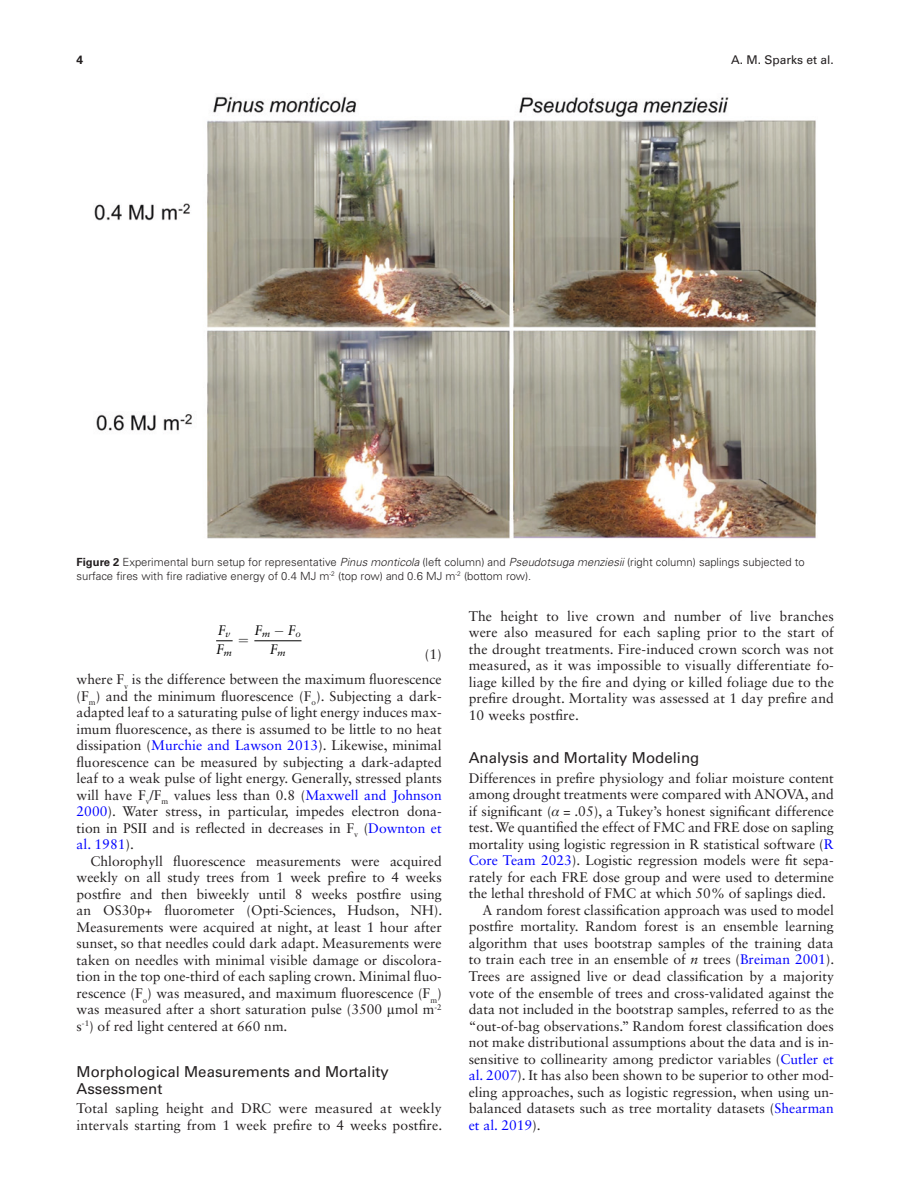
<style>
.page{position:relative;width:919px;height:1200px;background:#fff}
.page>*{position:absolute;margin:0;border:0;box-sizing:border-box;transform-origin:0 0}
.HeadB{font:15px/16.5px "Univers LT Std 2";color:#231f20}
.Text{font:13.8px/16.5px "Sabon LT Std";letter-spacing:.01em;color:#231f20;text-align:justify}
.TextInd{font:13.8px/16.5px "Sabon LT Std";color:#231f20;text-align:justify}
.graphic{font:13.8px/18.9px "Sabon LT Std Italic 2";color:#000}
.Equation{font:13.8px "Sabon LT Std";color:#231f20}
.graphic-2{font:13.8px "CMR10";color:#000}
.t1{font:12px "Univers LT Std";color:#231f20}
.t2{font:700 12px "Univers LT Std";color:#231f20}
.FigCapt{font:300 11.25px/14.2px "Univers LT Std";color:#231f20}
.s1{font-weight:700}
.s2{font-style:italic}
.s3{font-family:"CMSY10"}
.s4{color:#00f}
.s5{font-family:"Gandhari Unicode"}
.s6{font-family:"Gandhari Unicode";font-style:italic}
</style>
<div class="page">
<svg style="left:216px;top:640px;width:16px;height:1px"></svg>
<hr style="left:254px;top:640px;width:47px;height:1px;background:#000">
<img style="left:94px;top:96px;width:723px;height:443px">
<p class="t2" style="left:77px;top:53px;width:8px">4</p>
<p class="t1" style="left:731px;top:52px;width:104px">A. M. Sparks et al.</p>
<p class="FigCapt" style="left:77px;top:554px;width:729px"><span class="s1">Figure 2</span> Experimental burn setup for representative <span class="s2">Pinus monticola</span> (left column) and <span class="s2">Pseudotsuga menziesii</span> (right column) saplings subjected to surface fires with fire radiative energy of 0.4 MJ m<sup>-2</sup> (top row) and 0.6 MJ m<sup>-2</sup> (bottom row).</p>
<p class="graphic" style="left:216px;top:620px;width:17px">F<sub>v<br></sub>F<sub>m</sub></p>
<p class="graphic" style="left:254px;top:620px;width:48px;text-align:center">F<sub>m</sub> <span class="s3">−</span> F<sub>o<br></sub>F<sub>m</sub></p>
<p class="graphic-2" style="left:238px;top:633px;width:12px">=</p>
<p class="Equation" style="left:425px;top:645px;width:18px">(1)</p>
<p class="Text" style="left:77px;top:670px;width:366px">where F<sub>v</sub> is the difference between the maximum fluorescence (F<sub>m</sub>) and the minimum fluorescence (F<sub>o</sub>). Subjecting a dark&shy;adapted leaf to a saturating pulse of light energy induces max&shy;imum fluorescence, as there is assumed to be little to no heat dissipation (<span class="s4">Murchie and Lawson 2013</span>). Likewise, minimal fluorescence can be measured by subjecting a dark-adapted leaf to a weak pulse of light energy. Generally, stressed plants will have F<sub>v</sub>/F<sub>m</sub> values less than 0.8 (<span class="s4">Maxwell and Johnson 2000</span>). Water stress, in particular, impedes electron dona&shy;tion in PSII and is reflected in decreases in F<sub>v</sub> (<span class="s4">Downton et al. 1981</span>).</p>
<p class="TextInd" style="left:77px;top:852px;width:367px;text-indent:14px">Chlorophyll fluorescence measurements were acquired weekly on all study trees from 1 week prefire to 4 weeks postfire and then biweekly until 8 weeks postfire using an OS30p+ fluorometer (Opti-Sciences, Hudson, NH).<br>Measurements were acquired at night, at least 1 hour after sunset, so that needles could dark adapt. Measurements were taken on needles with minimal visible damage or discolora&shy;tion in the top one-third of each sapling crown. Minimal fluo&shy;rescence (F<sub>o</sub>) was measured, and maximum fluorescence (F<sub>m</sub>) was measured after a short saturation pulse (3500 <span class="s5">μ</span>mol m<sup>-2 </sup>s<sup>-1</sup>) of red light centered at 660 nm.</p>
<h3 class="HeadB" style="left:77px;top:1063px;width:314px">Morphological Measurements and Mortality<br>Assessment</h3>
<p class="Text" style="left:77px;top:1099px;width:367px">Total sapling height and DRC were measured at weekly intervals starting from 1 week prefire to 4 weeks postfire.</p>
<p class="Text" style="left:468px;top:607px;width:366px">The height to live crown and number of live branches were also measured for each sapling prior to the start of the drought treatments. Fire-induced crown scorch was not measured, as it was impossible to visually differentiate fo&shy;liage killed by the fire and dying or killed foliage due to the prefire drought. Mortality was assessed at 1 day prefire and 10 weeks postfire.</p>
<h3 class="HeadB" style="left:468px;top:749px;width:232px">Analysis and Mortality Modeling</h3>
<p class="Text" style="left:468px;top:769px;width:366px">Differences in prefire physiology and foliar moisture content among drought treatments were compared with ANOVA, and if significant (<span class="s6">α</span> = .05), a Tukey’s honest significant difference test. We quantified the effect of FMC and FRE dose on sapling mortality using logistic regression in R statistical software (<span class="s4">R Core Team 2023</span>). Logistic regression models were fit sepa&shy;rately for each FRE dose group and were used to determine the lethal threshold of FMC at which 50% of saplings died.</p>
<p class="TextInd" style="left:468px;top:901px;width:367px;text-indent:14px">A random forest classification approach was used to model postfire mortality. Random forest is an ensemble learning algorithm that uses bootstrap samples of the training data to train each tree in an ensemble of <span class="s2">n</span> trees (<span class="s4">Breiman 2001</span>).<br>Trees are assigned live or dead classification by a majority vote of the ensemble of trees and cross-validated against the data not included in the bootstrap samples, referred to as the “out-of-bag observations.” Random forest classification does not make distributional assumptions about the data and is in&shy;sensitive to collinearity among predictor variables (<span class="s4">Cutler et al. 2007</span>). It has also been shown to be superior to other mod&shy;eling approaches, such as logistic regression, when using un&shy;balanced datasets such as tree mortality datasets (<span class="s4">Shearman et al. 2019</span>).</p>
</div>
